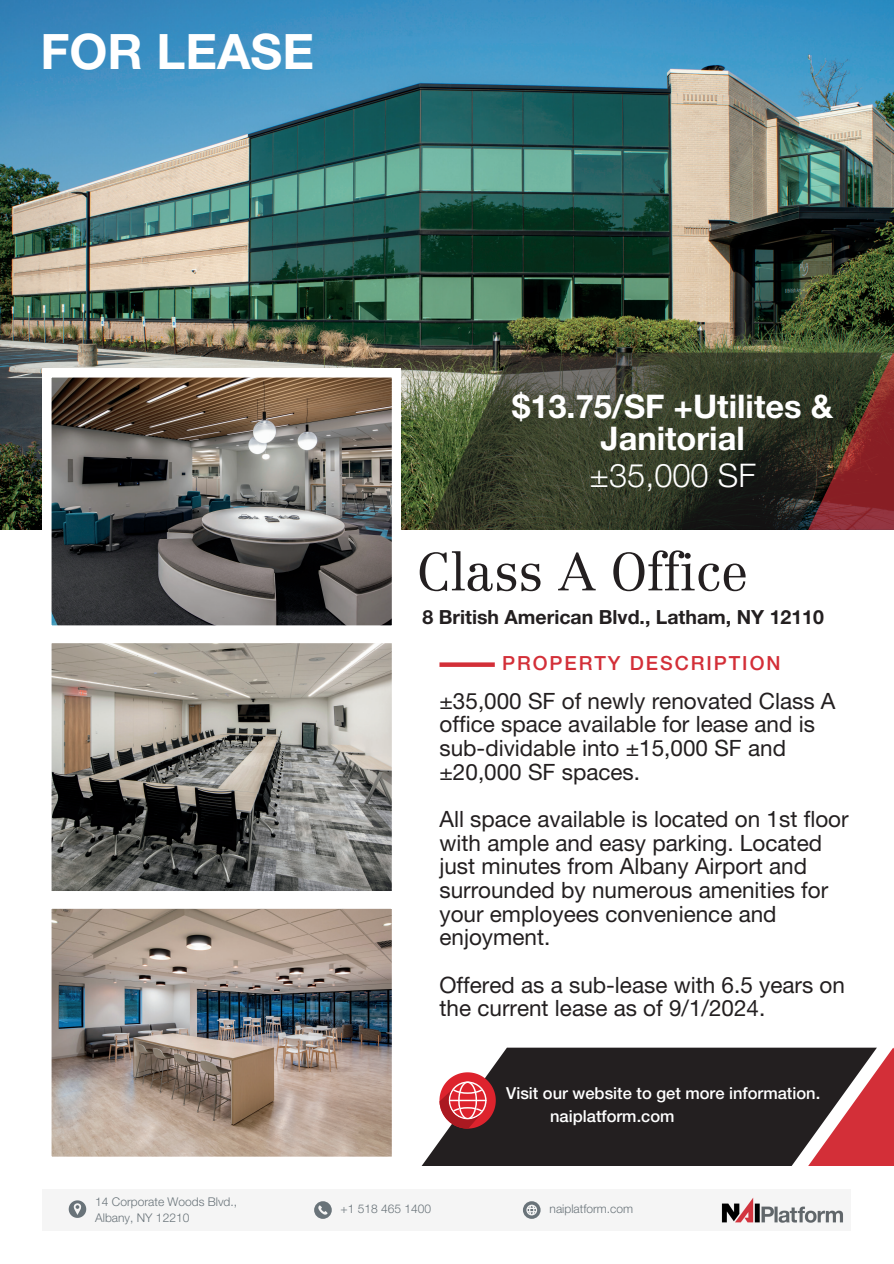
<style>
.page{position:relative;width:894px;height:1264px;background:#fff}
.page>*{position:absolute;margin:0;border:0;box-sizing:border-box;transform-origin:0 0}
.t1{font:300 52.5px "Centennial LT Std";color:#231f20}
.t2{font:700 48.9px "Helvetica Neue LT Std";color:#fff}
.t3{font:700 32.55px/31.5px "Helvetica Neue LT Std";color:#fff;text-align:center}
.t4{font:300 32.55px "Helvetica Neue LT Std";color:#fff}
.t5{font:22.5px/23.7px "Helvetica Neue LT Std";color:#231f20}
.t6{font:700 19.5px "Helvetica Neue LT Std";color:#231f20}
.t7{font:500 19.5px "Helvetica Neue LT Std";letter-spacing:.1em;color:#d32f38}
.t8{font:500 16.5px "Helvetica Neue LT Std";color:#fff}
.t9{font:300 12px "Helvetica Neue LT Std";color:#697379}
</style>
<div class="page">
<img style="left:0;top:0;width:893px;height:530px">
<svg style="left:43px;top:368px;width:357px;height:258px;background:#716c68"></svg>
<svg style="left:51px;top:643px;width:341px;height:248px;background:#85817b"></svg>
<img style="left:51px;top:908px;width:341px;height:249px">
<div style="left:439px;top:662px;width:55px;height:5px;background:#d32f38"></div>
<div style="left:43px;top:1188px;width:807px;height:42px;background:#f5f5f5"></div>
<svg style="left:69px;top:1200px;width:17px;height:17px"></svg>
<svg style="left:314px;top:1201px;width:18px;height:17px"></svg>
<svg style="left:523px;top:1201px;width:17px;height:17px"></svg>
<svg style="left:426px;top:352px;width:381px;height:178px;background:#3a402d"></svg>
<svg style="left:807px;top:352px;width:86px;height:178px;background:#5d2f27"></svg>
<img style="left:721px;top:1198px;width:121px;height:25px">
<svg style="left:421px;top:1047px;width:386px;height:119px;background:#373334"></svg>
<svg style="left:807px;top:1047px;width:86px;height:119px;fill:#d32f38"></svg>
<svg style="left:439px;top:1072px;width:56px;height:56px"></svg>
<p class="t2" style="left:40px;top:35px;width:275px">FOR LEASE</p>
<h1 class="t9" style="left:95px;top:1196px;width:143px">14 Corporate Woods Blvd.,</h1>
<h4 class="t9" style="left:95px;top:1212px;width:96px">Albany, NY 12210</h4>
<p class="t3" style="left:512px;top:396px;width:322px">$13.75/SF +Utilites &amp;<br>Janitorial</p>
<p class="t4" style="left:589px;top:464px;width:168px">±35,000 SF</p>
<h6 class="t1" style="left:417px;top:551px;width:332px">Class A Office</h6>
<h5 class="t6" style="left:422px;top:609px;width:403px">8 British American Blvd., Latham, NY 12110</h5>
<h5 class="t7" style="left:502px;top:656px;width:280px">PROPERTY DESCRIPTION</h5>
<h5 class="t5" style="left:439px;top:692px;width:397px">±35,000 SF of newly renovated Class A office space available for lease and is sub-dividable into ±15,000 SF and ±20,000 SF spaces.</h5>
<p class="t5" style="left:439px;top:810px;width:410px">All space available is located on 1st floor with ample and easy parking. Located just minutes from Albany Airport and surrounded by numerous amenities for your employees convenience and enjoyment.</p>
<p class="t5" style="left:439px;top:975px;width:407px">Offered as a sub-lease with 6.5 years on the current lease as of 9/1/2024.</p>
<p class="t8" style="left:506px;top:1087px;width:315px">Visit our website to get more information.</p>
<p class="t8" style="left:550px;top:1109px;width:126px">naiplatform.com</p>
<h3 class="t9" style="left:340px;top:1204px;width:92px">+1 518 465 1400</h3>
<h2 class="t9" style="left:549px;top:1204px;width:85px">naiplatform.com</h2>
</div>
